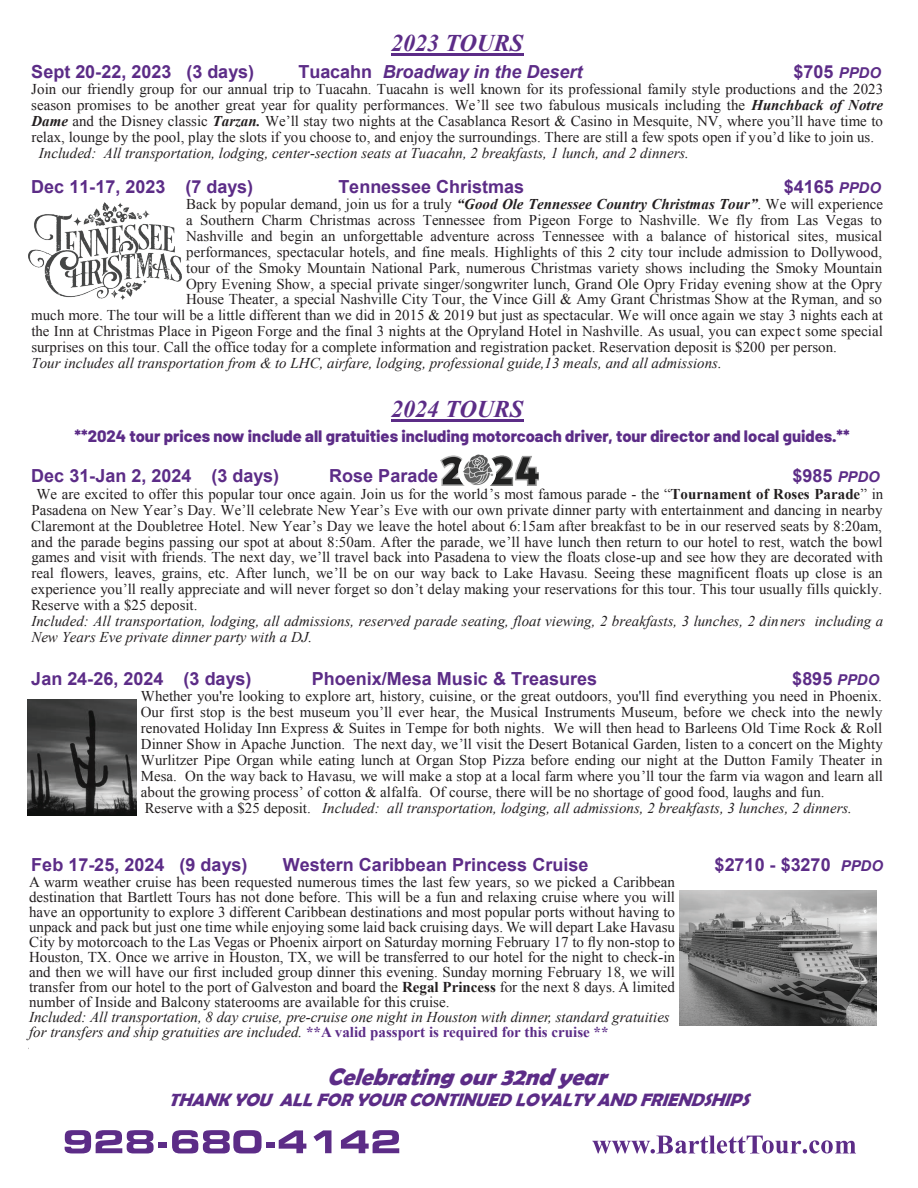
<style>
.page{position:relative;width:918px;height:1188px;background:#fff}
.page>*{position:absolute;margin:0;border:0;box-sizing:border-box;transform-origin:0 0}
.t1{font:italic 700 24px "Berlin Sans FB Demi";color:#5c2c87}
.t2{font:italic 700 24px "Times New Roman";color:#5c2c87}
.t3{font:700 18px "Arial";color:#5c2c87}
.t4{font:italic 700 18px "Berlin Sans FB Demi";color:#5c2c87}
.t5{font:italic 700 18px "Arial";color:#5c2c87}
.t6{font:800 16.5px "Barlow";color:#5c2c87}
.t7{font:15px/15.9px "Times New Roman";color:#231f20;text-align:justify}
.t8{font:italic 15px/16px "Times New Roman";color:#231f20}
.s1{font-style:normal}
.s2{font-style:italic;font-size:15px}
.s3{font-weight:700;font-style:italic}
.s4{font-weight:700}
.s5{font-style:italic}
.s6{font-weight:700;font-style:normal;color:#5c2c87}
</style>
<div class="page">
<svg style="left:65px;top:1130px;width:89px;height:23px"></svg>
<div style="left:158px;top:1142px;width:9px;height:6px;background:#5c2c87"></div>
<svg style="left:172px;top:1130px;width:90px;height:23px"></svg>
<div style="left:266px;top:1142px;width:8px;height:6px;background:#5c2c87"></div>
<svg style="left:279px;top:1130px;width:27px;height:23px"></svg>
<svg style="left:313px;top:1130px;width:18px;height:23px"></svg>
<svg style="left:341px;top:1130px;width:58px;height:23px"></svg>
<svg style="left:592px;top:1136px;width:264px;height:17px"></svg>
<hr style="left:391px;top:53px;width:132px;height:3px;background:#5c2c87">
<hr style="left:391px;top:419px;width:132px;height:3px;background:#5c2c87">
<img style="left:28px;top:700px;width:108px;height:115px">
<img style="left:28px;top:203px;width:154px;height:96px">
<img style="left:680px;top:891px;width:196px;height:135px">
<img style="left:440px;top:455px;width:99px;height:31px">
<h1 class="t2" style="left:391px;top:26px;width:134px">2023 TOURS</h1>
<p class="t3" style="left:31px;top:60px;width:224px">Sept 20-22, 2023 (3 days)</p>
<p class="t5" style="left:298px;top:60px;width:286px"><span class="s1">Tuacahn</span> Broadway in the Desert</p>
<p class="t3" style="left:794px;top:60px;width:89px">$705 <span class="s2">PPDO</span></p>
<p class="t7" style="left:31px;top:81px;width:853px">Join our friendly group for our annual trip to Tuacahn. Tuacahn is well known for its professional family style productions and the 2023 season promises to be another great year for quality performances. We’ll see two fabulous musicals including the <span class="s3">Hunchback of Notre Dame</span> and the Disney classic <span class="s3">Tarzan.</span> We’ll stay two nights at the Casablanca Resort &amp; Casino in Mesquite, NV, where you’ll have time to relax, lounge by the pool, play the slots if you choose to, and enjoy the surroundings. There are still a few spots open if you’d like to join us.</p>
<p class="t8" style="left:39px;top:144px;width:652px">Included: All transportation, lodging, center-section seats at Tuacahn, 2 breakfasts, 1 lunch, and 2 dinners.</p>
<p class="t3" style="left:31px;top:175px;width:223px">Dec 11-17, 2023 (7 days)</p>
<p class="t3" style="left:338px;top:175px;width:187px">Tennessee Christmas</p>
<p class="t3" style="left:784px;top:175px;width:99px">$4165 <span class="s2">PPDO</span></p>
<p class="t7" style="left:186px;top:196px;width:698px">Back by popular demand, join us for a truly <span class="s3">“Good Ole Tennessee Country Christmas Tour”</span>. We will experience</p>
<p class="t7" style="left:186px;top:212px;width:697px">a Southern Charm Christmas across Tennessee from Pigeon Forge to Nashville. We fly from Las Vegas to</p>
<p class="t7" style="left:186px;top:228px;width:698px">Nashville and begin an unforgettable adventure across Tennessee with a balance of historical sites, musical</p>
<p class="t7" style="left:186px;top:243px;width:697px">performances, spectacular hotels, and fine meals. Highlights of this 2 city tour include admission to Dollywood,</p>
<p class="t7" style="left:186px;top:260px;width:698px">tour of the Smoky Mountain National Park, numerous Christmas variety shows including the Smoky Mountain</p>
<p class="t7" style="left:186px;top:275px;width:698px">Opry Evening Show, a special private singer/songwriter lunch, Grand Ole Opry Friday evening show at the Opry</p>
<p class="t7" style="left:186px;top:291px;width:697px">House Theater, a special Nashville City Tour, the Vince Gill &amp; Amy Grant Christmas Show at the Ryman, and so</p>
<p class="t7" style="left:31px;top:307px;width:853px">much more. The tour will be a little different than we did in 2015 &amp; 2019 but just as spectacular. We will once again we stay 3 nights each at</p>
<p class="t7" style="left:31px;top:323px;width:853px">the Inn at Christmas Place in Pigeon Forge and the final 3 nights at the Opryland Hotel in Nashville. As usual, you can expect some special</p>
<p class="t7" style="left:31px;top:339px;width:807px">surprises on this tour. Call the office today for a complete information and registration packet. Reservation deposit is $200 per person.</p>
<p class="t8" style="left:31px;top:355px;width:692px">Tour includes all transportation from &amp; to LHC, airfare, lodging, professional guide,13 meals, and all admissions.</p>
<h1 class="t2" style="left:391px;top:392px;width:134px">2024 TOURS</h1>
<p class="t6" style="left:75px;top:426px;width:777px">**2024 tour prices now include all gratuities including motorcoach driver, tour director and local guides.**</p>
<p class="t3" style="left:31px;top:464px;width:249px">Dec 31-Jan 2, 2024 (3 days)</p>
<p class="t3" style="left:329px;top:464px;width:111px">Rose Parade</p>
<p class="t3" style="left:793px;top:464px;width:89px">$985 <span class="s2">PPDO</span></p>
<p class="t7" style="left:31px;top:486px;width:854px;text-indent:5px">We are excited to offer this popular tour once again. Join us for the world’s most famous parade - the “<span class="s4">Tournament of Roses Parade</span>” in Pasadena on New Year’s Day. We’ll celebrate New Year’s Eve with our own private dinner party with entertainment and dancing in nearby Claremont at the Doubletree Hotel. New Year’s Day we leave the hotel about 6:15am after breakfast to be in our reserved seats by 8:20am, and the parade begins passing our spot at about 8:50am. After the parade, we’ll have lunch then return to our hotel to rest, watch the bowl games and visit with friends. The next day, we’ll travel back into Pasadena to view the floats close-up and see how they are decorated with real flowers, leaves, grains, etc. After lunch, we’ll be on our way back to Lake Havasu. Seeing these magnificent floats up close is an experience you’ll really appreciate and will never forget so don’t delay making your reservations for this tour. This tour usually fills quickly.<br>Reserve with a $25 deposit.</p>
<p class="t8" style="left:31px;top:613px;width:853px">Included: All transportation, lodging, all admissions, reserved parade seating, float viewing, 2 breakfasts, 3 lunches, 2 dinners including a<br>New Years Eve private dinner party with a DJ.</p>
<p class="t3" style="left:31px;top:667px;width:222px">Jan 24-26, 2024 (3 days)</p>
<p class="t3" style="left:312px;top:667px;width:287px">Phoenix/Mesa Music &amp; Treasures</p>
<p class="t3" style="left:792px;top:667px;width:89px">$895 <span class="s2">PPDO</span></p>
<p class="t7" style="left:141px;top:688px;width:744px;text-align:left">Whether you're looking to explore art, history, cuisine, or the great outdoors, you'll find everything you need in Phoenix.<br>Our first stop is the best museum you’ll ever hear, the Musical Instruments Museum, before we check into the newly renovated Holiday Inn Express &amp; Suites in Tempe for both nights. We will then head to Barleens Old Time Rock &amp; Roll Dinner Show in Apache Junction. The next day, we’ll visit the Desert Botanical Garden, listen to a concert on the Mighty Wurlitzer Pipe Organ while eating lunch at Organ Stop Pizza before ending our night at the Dutton Family Theater in Mesa. On the way back to Havasu, we will make a stop at a local farm where you’ll tour the farm via wagon and learn all about the growing process’ of cotton &amp; alfalfa. Of course, there will be no shortage of good food, laughs and fun.<br>Reserve with a $25 deposit. <span class="s5">Included: all transportation, lodging, all admissions, 2 breakfasts, 3 lunches, 2 dinners.</span></p>
<p class="t3" style="left:31px;top:853px;width:218px">Feb 17-25, 2024 (9 days)</p>
<p class="t3" style="left:283px;top:853px;width:307px">Western Caribbean Princess Cruise</p>
<p class="t3" style="left:715px;top:853px;width:170px">$2710 - $3270 <span class="s2">PPDO</span></p>
<p class="t7" style="left:31px;top:874px;width:12px">A</p>
<p class="t7" style="left:174px;top:874px;width:484px">has been requested numerous times the last few years, o we picked a Caribbean</p>
<p class="t7" style="left:31px;top:890px;width:67px">destination</p>
<p class="t7" style="left:29px;top:874px;width:647px;line-height:15px">A warm weather cruise has been requested numerous times the last few years, so we picked a Caribbean destination that Bartlett Tours has not done before. This will be a fun and relaxing cruise where you will have an opportunity to explore 3 different Caribbean destinations and most popular ports without having to unpack and pack but just one time while enjoying some laid back cruising days. We will depart Lake Havasu City by motorcoach to the Las Vegas or Phoenix airport on Saturday morning February 17 to fly non-stop to Houston, TX. Once we arrive in Houston, TX, we will be transferred to our hotel for the night to check-in and then we will have our first included group dinner this evening. Sunday morning February 18, we will transfer from our hotel to the port of Galveston and board the <span class="s4">Regal Princess</span> for the next 8 days. A limited number of Inside and Balcony staterooms are available for this cruise.</p>
<p class="t8" style="left:29px;top:1009px;width:642px;line-height:15px">Included: All transportation, 8 day cruise, pre-cruise one night in Houston with dinner, standard gratuities for transfers and ship gratuities are included. <span class="s6">**A valid passport is required for this cruise **</span></p>
<p class="t7" style="left:31px;top:890px;width:645px;text-align:left;text-indent:207px">not done before. This will be a fun and relaxing cruise where you will have an opportunity to explore 3 different Caribbean destinations and most popular ports without having to unpack and pack but just one time while enjoying some laid back cruising days. We will depart Lake Havasu City by motorcoach to the Las Vegas or Phoenix airport on Saturday morning February 17 to fly non-stop to Houston, TX. Once we arrive in Houston, TX, we will be transferred to our hotel for the night to check-in and then we will have our first included group dinner this evening. Sunday morning February 18, we will transfer from our hotel to the port of Galveston and board the <span class="s4">Regal Princess</span> for the next 8 days. A limited number of Inside and Balcony staterooms are available for this cruise<span class="s4">.<br></span><span class="s5">Included: All transportation, 8 day cruise, pre-cruise one night in Houston with dinner, standard gratuities</span></p>
<h1 class="t1" style="left:327px;top:1062px;width:290px">Celebrating our32ndyear</h1>
<p class="t4" style="left:168px;top:1090px;width:588px">THANKYOU ALLFORYOUR CONTINUED LOYALTYAND FRIENDSHIPS</p>
</div>
